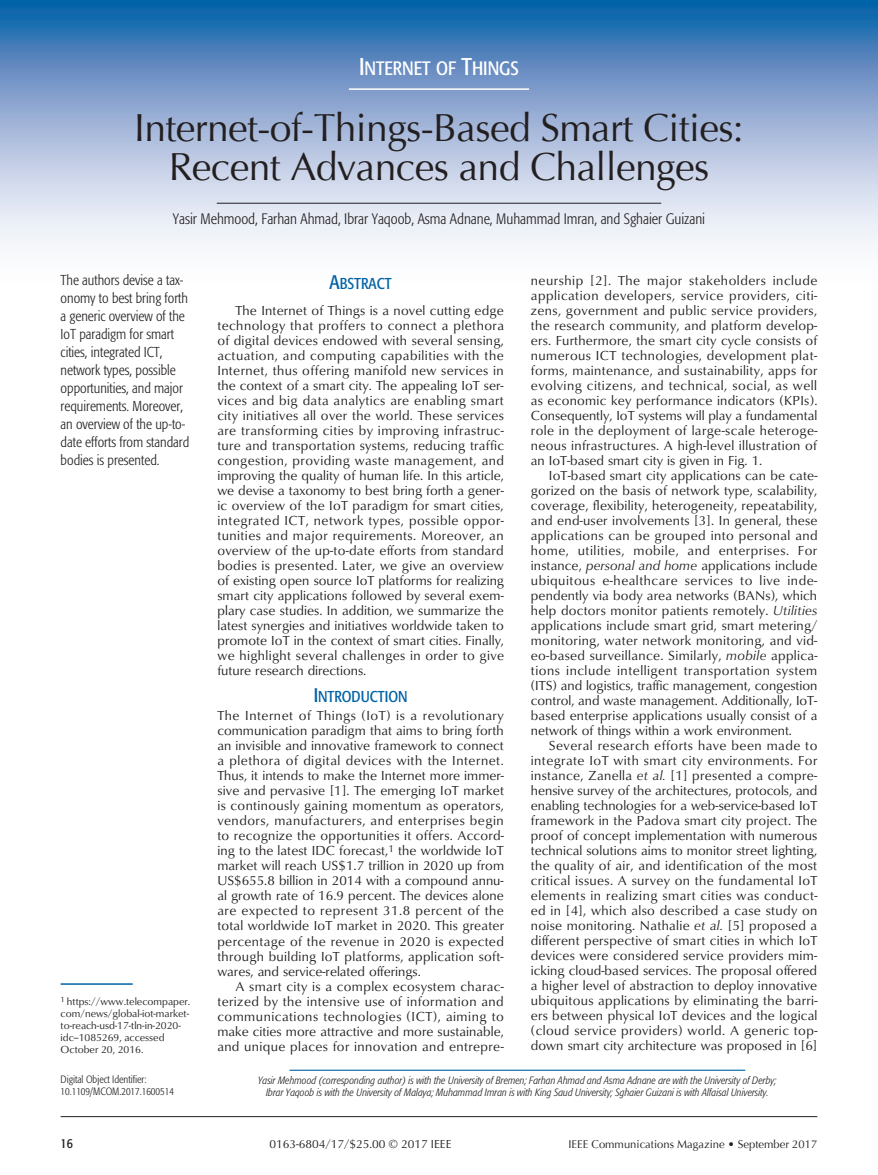
<style>
.page{position:relative;width:878px;height:1175px;background:#fff}
.page>*{position:absolute;margin:0;border:0;box-sizing:border-box;transform-origin:0 0}
.t1{font:39px/39px "Optima";letter-spacing:-.015em;color:#231f20;text-align:center}
.t2{font:19.2px "Formata Condensed SC800";color:#fff}
.t3{font:15.6px "Formata Condensed SC800";color:#0163a7}
.t4{font:300 condensed 15px "Formata";color:#231f20}
.t5{font:300 condensed 14.25px/18px "Formata";color:#231f20}
.t6{font:13.5px/15px "Classico URW";letter-spacing:.005em;color:#231f20;text-align:justify}
.t7{font:13.5px "Formata Condensed SC800";color:#231f20}
.t8{font:12px "Classico URW Reg SC800";color:#231f20}
.t9{font:11.25px "Optima";color:#231f20}
.t10{font:italic 300 condensed 10.5px/12px "Formata";color:#231f20;text-align:center}
.t11{font:10.5px/12px "Classico URW";color:#231f20}
.t12{font:300 condensed 10.5px/12px "Formata";color:#231f20}
.s1{font-size:24px}
.s2{font-size:19.5px}
.s3{font-style:italic}
</style>
<div class="page">
<svg style="left:0;top:0;width:877px;height:246px;background:#92b0d4"></svg>
<hr style="left:61px;top:1115px;width:756px;height:1px;background:#231f20">
<hr style="left:217px;top:203px;width:444px;height:1px;background:#231f20">
<hr style="left:349px;top:88px;width:180px;height:2px;background:#fff">
<hr style="left:289px;top:1069px;width:456px;height:1px;background:#0163a7">
<hr style="left:61px;top:983px;width:72px;height:1px;background:#0163a7">
<h2 class="t2" style="left:359px;top:57px;width:161px"><span class="s1">I</span>NTERNET OF <span class="s1">T</span>HINGS</h2>
<h1 class="t1" style="left:134px;top:109px;width:611px">Internet-of-Things-Based Smart Cities:<br>Recent Advances and Challenges</h1>
<p class="t4" style="left:173px;top:210px;width:533px">Yasir Mehmood, Farhan Ahmad, Ibrar Yaqoob, Asma Adnane, Muhammad Imran, and Sghaier Guizani</p>
<p class="t5" style="left:61px;top:271px;width:130px">The authors devise a tax&shy;onomy to best bring forth a generic overview of the<br>IoT paradigm for smart cities, integrated ICT, network types, possible opportunities, and major requirements. Moreover, an overview of the up-to&shy;date efforts from standard bodies is presented.</p>
<p class="t11" style="left:61px;top:994px;width:131px"><sup>1</sup> https://www.telecompaper. com/news/global-iot-market&shy;to-reach-usd-17-tln-in-2020- idc--1085269, accessed<br>October 20, 2016.</p>
<p class="t12" style="left:61px;top:1073px;width:115px">Digital Object Identifier:<br>10.1109/MCOM.2017.1600514</p>
<p class="t3" style="left:329px;top:274px;width:64px"><span class="s2">A</span>BSTRACT</p>
<p class="t6" style="left:217px;top:302px;width:288px;text-indent:18px">The Internet of Things is a novel cutting edge technology that proffers to connect a plethora of digital devices endowed with several sensing, actuation, and computing capabilities with the Internet, thus offering manifold new services in the context of a smart city. The appealing IoT ser&shy;vices and big data analytics are enabling smart city initiatives all over the world. These services are transforming cities by improving infrastruc&shy;ture and transportation systems, reducing traffic congestion, providing waste management, and improving the quality of human life. In this article, we devise a taxonomy to best bring forth a gener&shy;ic overview of the IoT paradigm for smart cities, integrated ICT, network types, possible oppor&shy;tunities and major requirements. Moreover, an overview of the up-to-date efforts from standard bodies is presented. Later, we give an overview of existing open source IoT platforms for realizing smart city applications followed by several exem&shy;plary case studies. In addition, we summarize the latest synergies and initiatives worldwide taken to promote IoT in the context of smart cities. Finally, we highlight several challenges in order to give future research directions.</p>
<p class="t3" style="left:313px;top:687px;width:95px"><span class="s2">I</span>NTRODUCTION</p>
<p class="t6" style="left:217px;top:707px;width:288px">The Internet of Things (IoT) is a revolutionary communication paradigm that aims to bring forth an invisible and innovative framework to connect a plethora of digital devices with the Internet.<br>Thus, it intends to make the Internet more immer&shy;sive and pervasive [1]. The emerging IoT market is continously gaining momentum as operators, vendors, manufacturers, and enterprises begin to recognize the opportunities it offers. Accord&shy;ing to the latest IDC forecast,<sup>1</sup> the worldwide IoT market will reach US$1.7 trillion in 2020 up from US$655.8 billion in 2014 with a compound annu&shy;al growth rate of 16.9 percent. The devices alone are expected to represent 31.8 percent of the total worldwide IoT market in 2020. This greater percentage of the revenue in 2020 is expected through building IoT platforms, application soft&shy;wares, and service-related offerings.</p>
<p class="t6" style="left:217px;top:977px;width:288px;text-indent:18px">A smart city is a complex ecosystem charac&shy;terized by the intensive use of information and communications technologies (ICT), aiming to make cities more attractive and more sustainable, and unique places for innovation and entrepre-</p>
<p class="t6" style="left:530px;top:272px;width:288px">neurship [2]. The major stakeholders include application developers, service providers, citi&shy;zens, government and public service providers, the research community, and platform develop&shy;ers. Furthermore, the smart city cycle consists of numerous ICT technologies, development plat&shy;forms, maintenance, and sustainability, apps for evolving citizens, and technical, social, as well as economic key performance indicators (KPIs).<br>Consequently, IoT systems will play a fundamental role in the deployment of large-scale heteroge&shy;neous infrastructures. A high-level illustration of an IoT-based smart city is given in Fig. 1.</p>
<p class="t6" style="left:530px;top:467px;width:288px;text-indent:18px">IoT-based smart city applications can be cate&shy;gorized on the basis of network type, scalability, coverage, flexibility, heterogeneity, repeatability, and end-user involvements [3]. In general, these applications can be grouped into personal and home, utilities, mobile, and enterprises. For instance, <span class="s3">personal and home</span> applications include ubiquitous e-healthcare services to live inde&shy;pendently via body area networks (BANs), which help doctors monitor patients remotely. <span class="s3">Utilities </span>applications include smart grid, smart metering/ monitoring, water network monitoring, and vid&shy;eo-based surveillance. Similarly, <span class="s3">mobile</span> applica&shy;tions include intelligent transportation system (ITS) and logistics, traffic management, congestion control, and waste management. Additionally, IoT&shy;based enterprise applications usually consist of a network of things within a work environment.</p>
<p class="t6" style="left:530px;top:737px;width:288px;text-indent:18px">Several research efforts have been made to integrate IoT with smart city environments. For instance, Zanella <span class="s3">et al.</span> [1] presented a compre&shy;hensive survey of the architectures, protocols, and enabling technologies for a web-service-based IoT framework in the Padova smart city project. The proof of concept implementation with numerous technical solutions aims to monitor street lighting, the quality of air, and identification of the most critical issues. A survey on the fundamental IoT elements in realizing smart cities was conduct&shy;ed in [4], which also described a case study on noise monitoring. Nathalie <span class="s3">et al.</span> [5] proposed a different perspective of smart cities in which IoT devices were considered service providers mim&shy;icking cloud-based services. The proposal offered a higher level of abstraction to deploy innovative ubiquitous applications by eliminating the barri&shy;ers between physical IoT devices and the logical (cloud service providers) world. A generic top&shy;down smart city architecture was proposed in [6]</p>
<p class="t10" style="left:258px;top:1074px;width:519px">Yasir Mehmood (corresponding author) is with the University of Bremen; Farhan Ahmad and Asma Adnane are with the University of Derby;<br>Ibrar Yaqoob is with the University of Malaya; Muhammad Imran is with King Saud University; Sghaier Guizani is with Alfaisal University.</p>
<p class="t7" style="left:61px;top:1134px;width:14px">16</p>
<p class="t8" style="left:269px;top:1135px;width:183px">0163-6804/17/$25.00 © 2017 IEEE</p>
<p class="t9" style="left:568px;top:1137px;width:250px">IEEE Communications Magazine • September 2017</p>
</div>
